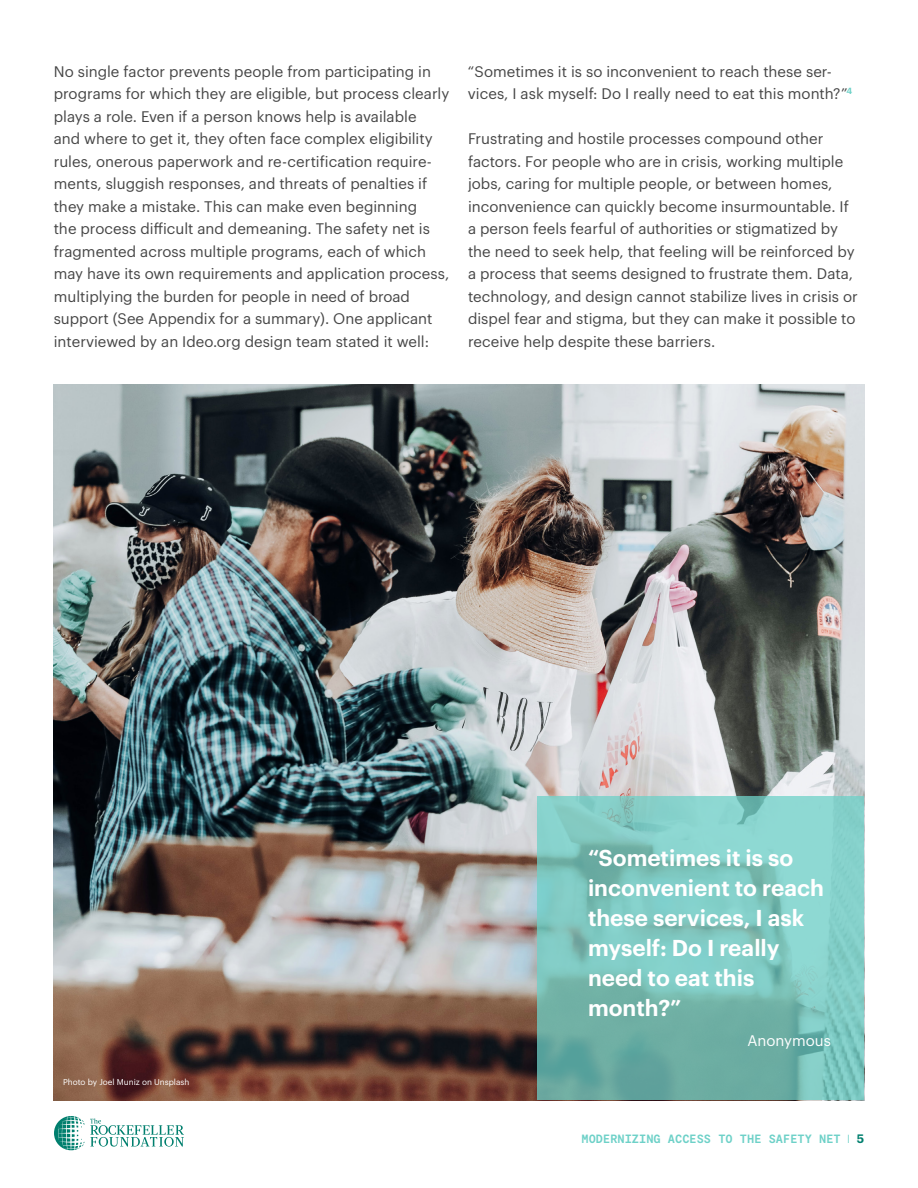
<style>
.page{position:relative;width:918px;height:1188px;background:#fff}
.page>*{position:absolute;margin:0;border:0;box-sizing:border-box;transform-origin:0 0}
.t1{font:600 22.5px/30px "Graphik";color:#fff}
.t2{font:15px/22.5px "Graphik";color:#464646}
.t3{font:15px "Graphik";color:#fff}
.t4{font:12px "Moderat Trial Mono Bold";color:#6ed1c8}
.t5{font:8.25px "Graphik";color:#fff}
.s1{font-family:"Graphik";font-weight:600;color:#007f6e}
</style>
<div class="page">
<svg style="left:54px;top:1116px;width:130px;height:34px"></svg>
<img style="left:54px;top:384px;width:810px;height:716px">
<svg style="left:537px;top:796px;width:327px;height:304px;background:#7bc2ba"></svg>
<p class="t2" style="left:54px;top:59px;width:397px">No single factor prevents people from participating in programs for which they are eligible, but process clearly plays a role. Even if a person knows help is available<br>and where to get it, they often face complex eligibility rules, onerous paperwork and re-certification require&shy;ments, sluggish responses, and threats of penalties if they make a mistake. This can make even beginning<br>the process difficult and demeaning. The safety net is fragmented across multiple programs, each of which may have its own requirements and application process, multiplying the burden for people in need of broad support (See Appendix for a summary). One applicant interviewed by an Ideo.org design team stated it well:</p>
<p class="t2" style="left:468px;top:59px;width:386px">“Sometimes it is so inconvenient to reach these ser&shy;vices, I ask myself: Do I really need to eat this month?”<sup>4</sup></p>
<p class="t2" style="left:468px;top:126px;width:391px">Frustrating and hostile processes compound other factors. For people who are in crisis, working multiple jobs, caring for multiple people, or between homes, inconvenience can quickly become insurmountable. If a person feels fearful of authorities or stigmatized by the need to seek help, that feeling will be reinforced by a process that seems designed to frustrate them. Data, technology, and design cannot stabilize lives in crisis or dispel fear and stigma, but they can make it possible to receive help despite these barriers.</p>
<p class="t5" style="left:63px;top:1076px;width:128px">Photo by Joel Muniz on Unsplash</p>
<h1 class="t1" style="left:588px;top:841px;width:238px">“Sometimes it is so inconvenient to reach these services, I ask myself: Do I really need to eat this month?”</h1>
<p class="t3" style="left:747px;top:1030px;width:85px">Anonymous</p>
<p class="t4" style="left:582px;top:1135px;width:284px">MODERNIZING ACCESS TO THE SAFETY NET ❘ <span class="s1">5</span></p>
</div>
